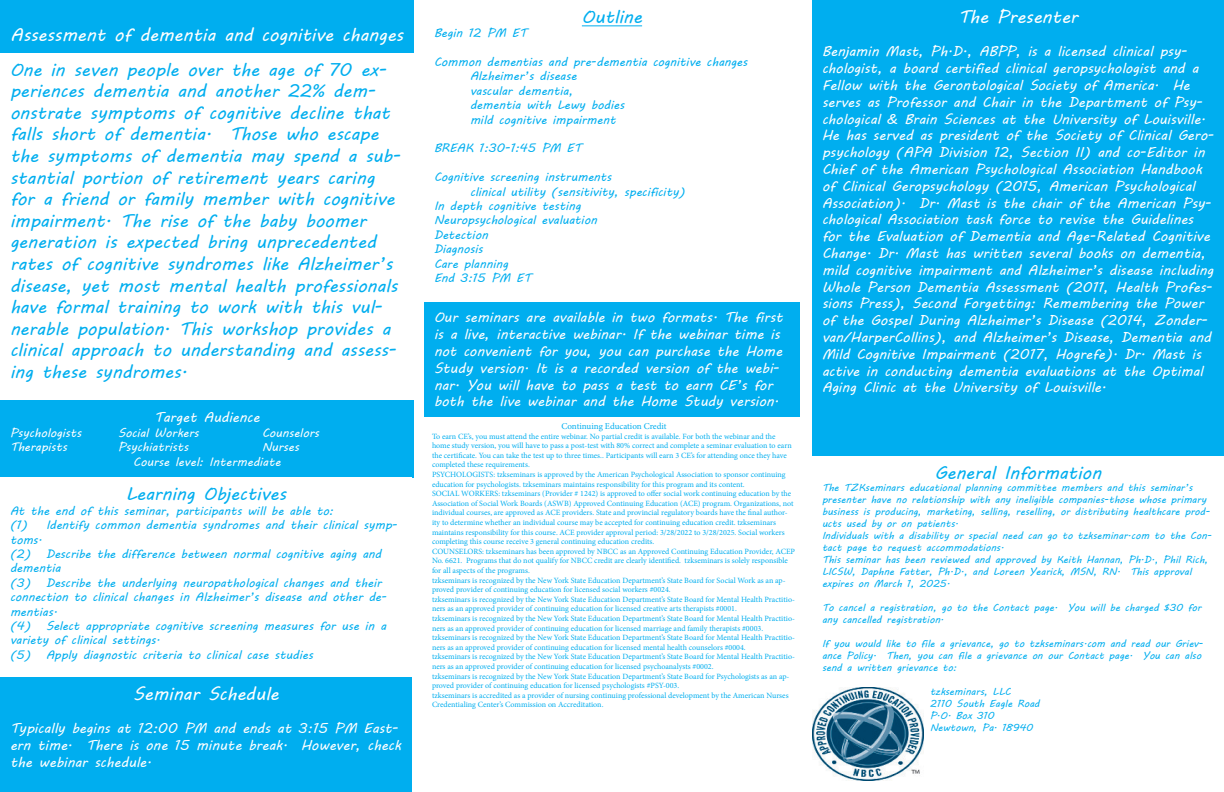
<style>
.page{position:relative;width:1224px;height:792px;background:#fff}
.page>*{position:absolute;margin:0;border:0;box-sizing:border-box;transform-origin:0 0}
.t1{font:18px/21.6px "MV Boli";color:#00aeef}
.t2{font:18px "MV Boli";color:#fff}
.t3{font:14px/16.8px "MV Boli";color:#fff}
.t4{font:12px/14.4px "MV Boli";color:#00aeef}
.t5{font:12px "MV Boli";color:#fff}
.t6{font:10px/12px "MV Boli";color:#00aeef}
.t7{font:9px "Minion Pro";color:#00aeef}
.t8{font:8px/9.6px "Minion Pro";color:#00aeef}
</style>
<div class="page">
<div style="left:0;top:0;width:414px;height:53px;background:#00aeef"></div>
<div style="left:0;top:400px;width:414px;height:78px;background:#00aeef"></div>
<div style="left:0;top:677px;width:412px;height:115px;background:#00aeef"></div>
<hr style="left:582px;top:25px;width:60px;height:1px;background:#00aeef">
<div style="left:812px;top:0;width:412px;height:456px;background:#00aeef"></div>
<div style="left:424px;top:302px;width:376px;height:114px;background:#00aeef"></div>
<img style="left:812px;top:687px;width:112px;height:94px">
<p class="t2" style="left:11px;top:23px;width:394px">Assessment of dementia and cognitive changes</p>
<p class="t1" style="left:10px;top:58px;width:392px">One in seven people over the age of 70 ex&shy;periences dementia and another 22% dem&shy;onstrate symptoms of cognitive decline that falls short of dementia. Those who escape the symptoms of dementia may spend a sub&shy;stantial portion of retirement years caring for a friend or family member with cognitive impairment. The rise of the baby boomer generation is expected bring unprecedented rates of cognitive syndromes like Alzheimer’s disease, yet most mental health professionals have formal training to work with this vul&shy;nerable population. This workshop provides a clinical approach to understanding and assess&shy;ing these syndromes.</p>
<p class="t3" style="left:154px;top:409px;width:107px">Target Audience</p>
<p class="t5" style="left:10px;top:425px;width:73px">Psychologists</p>
<p class="t5" style="left:118px;top:425px;width:82px">Social Workers</p>
<p class="t5" style="left:262px;top:425px;width:59px">Counselors</p>
<p class="t5" style="left:10px;top:439px;width:59px">Therapists</p>
<p class="t5" style="left:118px;top:439px;width:72px">Psychiatrists</p>
<p class="t5" style="left:262px;top:439px;width:39px">Nurses</p>
<p class="t5" style="left:133px;top:453px;width:149px">Course level: Intermediate</p>
<p class="t1" style="left:126px;top:483px;width:162px">Learning Objectives</p>
<p class="t4" style="left:10px;top:503px;width:325px">At the end of this seminar, participants will be able to:</p>
<p class="t4" style="left:10px;top:518px;width:389px">(1) Identify common dementia syndromes and their clinical symp&shy;toms.</p>
<p class="t4" style="left:10px;top:546px;width:373px">(2) Describe the difference between normal cognitive aging and dementia</p>
<p class="t4" style="left:10px;top:575px;width:378px">(3) Describe the underlying neuropathological changes and their connection to clinical changes in Alzheimer’s disease and other de&shy;mentias.</p>
<p class="t4" style="left:10px;top:618px;width:378px">(4) Select appropriate cognitive screening measures for use in a variety of clinical settings.</p>
<p class="t4" style="left:10px;top:647px;width:305px">(5) Apply diagnostic criteria to clinical case studies</p>
<p class="t2" style="left:133px;top:681px;width:147px">Seminar Schedule</p>
<p class="t3" style="left:10px;top:720px;width:392px">Typically begins at 12:00 PM and ends at 3:15 PM East&shy;ern time. There is one 15 minute break. However, check the webinar schedule.</p>
<p class="t1" style="left:582px;top:6px;width:62px">Outline</p>
<p class="t4" style="left:434px;top:26px;width:94px">Begin 12 PM ET</p>
<p class="t4" style="left:434px;top:54px;width:315px">Common dementias and pre-dementia cognitive changes</p>
<p class="t4" style="left:470px;top:69px;width:108px">Alzheimer’s disease</p>
<p class="t4" style="left:470px;top:83px;width:105px">vascular dementia,</p>
<p class="t4" style="left:470px;top:98px;width:156px">dementia with Lewy bodies</p>
<p class="t4" style="left:470px;top:112px;width:147px">mild cognitive impairment</p>
<p class="t4" style="left:434px;top:141px;width:149px">BREAK 1:30-1:45 PM ET</p>
<p class="t4" style="left:434px;top:170px;width:179px">Cognitive screening instruments</p>
<p class="t4" style="left:470px;top:184px;width:217px">clinical utility (sensitivity, specificity)</p>
<p class="t4" style="left:434px;top:198px;width:148px">In depth cognitive testing</p>
<p class="t4" style="left:434px;top:213px;width:164px">Neuropsychological evaluation</p>
<p class="t4" style="left:434px;top:227px;width:55px">Detection</p>
<p class="t4" style="left:434px;top:242px;width:50px">Diagnosis</p>
<p class="t4" style="left:434px;top:256px;width:76px">Care planning</p>
<p class="t4" style="left:434px;top:270px;width:99px">End 3:15 PM ET</p>
<p class="t3" style="left:434px;top:309px;width:350px">Our seminars are available in two formats. The first is a live, interactive webinar. If the webinar time is not convenient for you, you can purchase the Home Study version. It is a recorded version of the webi&shy;nar. You will have to pass a test to earn CE’s for both the live webinar and the Home Study version.</p>
<p class="t7" style="left:561px;top:420px;width:107px">Continuing Education Credit</p>
<p class="t8" style="left:432px;top:431px;width:361px">To earn CE’s, you must attend the entire webinar. No partial credit is available. For both the webinar and the home study version, you will have to pass a post-test with 80% correct and complete a seminar evaluation to earn the certificate. You can take the test up to three times.. Participants will earn 3 CE’s for attending once they have completed these requirements.</p>
<p class="t8" style="left:432px;top:470px;width:355px">PSYCHOLOGISTS: tzkseminars is approved by the American Psychological Association to sponsor continuing education for psychologists. tzkseminars maintains responsibility for this program and its content.</p>
<p class="t8" style="left:432px;top:489px;width:363px">SOCIAL WORKERS: tzkseminars (Provider # 1242) is approved to offer social work continuing education by the Association of Social Work Boards (ASWB) Approved Continuing Education (ACE) program. Organizations, not individual courses, are approved as ACE providers. State and provincial regulatory boards have the final author&shy;ity to determine whether an individual course may be accepted for continuing education credit. tzkseminars maintains responsibility for this course. ACE provider approval period: 3/28/2022 to 3/28/2025. Social workers completing this course receive 3 general continuing education credits.</p>
<p class="t8" style="left:432px;top:546px;width:365px">COUNSELORS: tzkseminars has been approved by NBCC as an Approved Continuing Education Provider, ACEP<br>No. 6621. Programs that do not qualify for NBCC credit are clearly identified. tzkseminars is solely responsible for all aspects of the programs.</p>
<p class="t8" style="left:432px;top:575px;width:355px">tzkseminars is recognized by the New York State Education Department’s State Board for Social Work as an ap&shy;proved provider of continuing education for licensed social workers #0024.</p>
<p class="t8" style="left:432px;top:594px;width:364px">tzkseminars is recognized by the New York State Education Department’s State Board for Mental Health Practitio&shy;ners as an approved provider of continuing education for licensed creative arts therapists #0001.</p>
<p class="t8" style="left:432px;top:614px;width:364px">tzkseminars is recognized by the New York State Education Department’s State Board for Mental Health Practitio&shy;ners as an approved provider of continuing education for licensed marriage and family therapists #0003.</p>
<p class="t8" style="left:432px;top:633px;width:364px">tzkseminars is recognized by the New York State Education Department’s State Board for Mental Health Practitio&shy;ners as an approved provider of continuing education for licensed mental health counselors #0004.</p>
<p class="t8" style="left:432px;top:652px;width:364px">tzkseminars is recognized by the New York State Education Department’s State Board for Mental Health Practitio&shy;ners as an approved provider of continuing education for licensed psychoanalysts #0002.</p>
<p class="t8" style="left:432px;top:671px;width:359px">tzkseminars is recognized by the New York State Education Department’s State Board for Psychologists as an ap&shy;proved provider of continuing education for licensed psychologists #PSY-003.</p>
<p class="t8" style="left:432px;top:690px;width:358px">tzkseminars is accredited as a provider of nursing continuing professional development by the American Nurses<br>Credentialing Center’s Commission on Accreditation.</p>
<p class="t2" style="left:958px;top:4px;width:121px">The Presenter</p>
<p class="t3" style="left:822px;top:43px;width:394px">Benjamin Mast, Ph.D., ABPP, is a licensed clinical psy&shy;chologist, a board certified clinical geropsychologist and a Fellow with the Gerontological Society of America. He serves as Professor and Chair in the Department of Psy&shy;chological &amp; Brain Sciences at the University of Louisville.<br>He has served as president of the Society of Clinical Gero&shy;psychology (APA Division 12, Section II) and co-Editor in Chief of the American Psychological Association Handbook of Clinical Geropsychology (2015, American Psychological Association). Dr. Mast is the chair of the American Psy&shy;chological Association task force to revise the Guidelines for the Evaluation of Dementia and Age-Related Cognitive Change. Dr. Mast has written several books on dementia, mild cognitive impairment and Alzheimer’s disease including Whole Person Dementia Assessment (2011, Health Profes&shy;sions Press), Second Forgetting: Remembering the Power of the Gospel During Alzheimer’s Disease (2014, Zonder&shy;van/HarperCollins), and Alzheimer’s Disease, Dementia and Mild Cognitive Impairment (2017, Hogrefe). Dr. Mast is active in conducting dementia evaluations at the Optimal Aging Clinic at the University of Louisville.</p>
<p class="t1" style="left:935px;top:462px;width:168px">General Information</p>
<p class="t6" style="left:822px;top:481px;width:389px">The TZKseminars educational planning committee members and this seminar’s presenter have no relationship with any ineligible companies-those whose primary business is producing, marketing, selling, reselling, or distributing healthcare prod&shy;ucts used by or on patients.</p>
<p class="t6" style="left:822px;top:529px;width:391px">Individuals with a disability or special need can go to tzkseminar.com to the Con&shy;tact page to request accommodations.</p>
<p class="t6" style="left:822px;top:553px;width:388px">This seminar has been reviewed and approved by Keith Hannan, Ph.D., Phil Rich,<br>LICSW, Daphne Fatter, Ph.D., and Loreen Yearick, MSN, RN. This approval expires on March 1, 2025.</p>
<p class="t6" style="left:822px;top:601px;width:381px">To cancel a registration, go to the Contact page. You will be charged $30 for any cancelled registration.</p>
<p class="t6" style="left:822px;top:637px;width:383px">If you would like to file a grievance, go to tzkseminars.com and read our Griev&shy;ance Policy. Then, you can file a grievance on our Contact page. You can also send a written grievance to:</p>
<p class="t6" style="left:930px;top:685px;width:82px">tzkseminars, LLC</p>
<p class="t6" style="left:930px;top:697px;width:111px">2110 South Eagle Road</p>
<p class="t6" style="left:930px;top:709px;width:66px">P.O. Box 310</p>
<p class="t6" style="left:930px;top:721px;width:105px">Newtown, Pa. 18940</p>
</div>
